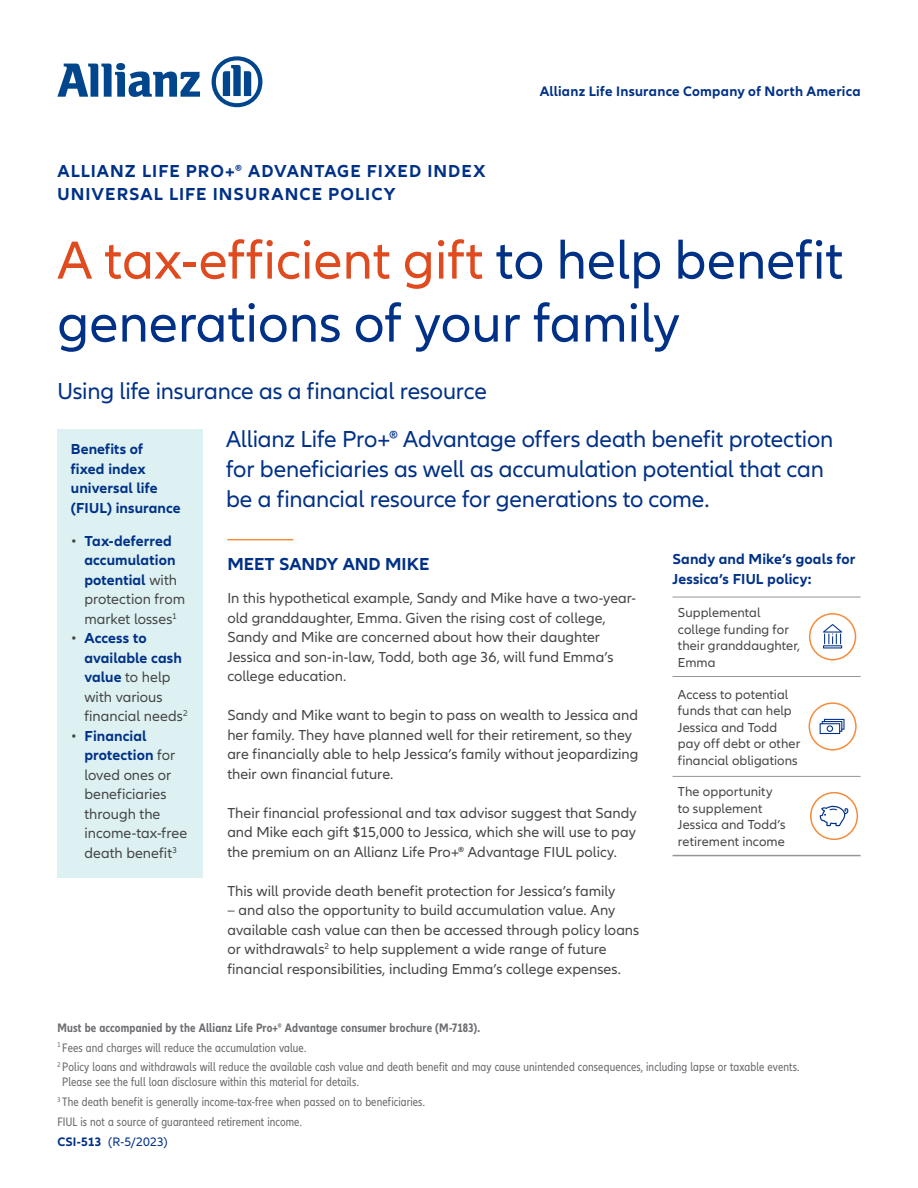
<style>
.page{position:relative;width:918px;height:1188px;background:#fff}
.page>*{position:absolute;margin:0;border:0;box-sizing:border-box;transform-origin:0 0}
.t1{font:55.5px/63px "Allianz Neo";color:#003186}
.t2{font:24px/30px "Allianz Neo";letter-spacing:-.01em;color:#003186}
.t3{font:700 18px/23.4px "Allianz Neo";letter-spacing:.055em;color:#003186}
.t4{font:700 18px "Allianz Neo";color:#003186}
.t5{font:15px/19.5px "Allianz Neo";color:#454647}
.t6{font:700 15px/19.5px "Allianz Neo";letter-spacing:.005em;color:#003186}
.t7{font:700 14.25px "Allianz Neo";letter-spacing:.015em;color:#003186}
.t8{font:13.5px/16.5px "Allianz Neo";letter-spacing:.005em;color:#454647}
.t9{font:condensed 12.75px/19.8px "Allianz Neo";letter-spacing:.01em;color:#6c6d70}
.s1{color:#df4a1e}
.s2{font-weight:400;color:#454647}
.s3{font-weight:700;color:#003186}
.s4{font-size:16.5px}
.s5{font-weight:700}
.s6{font-weight:700;font-stretch:normal;color:#003186}
.s7{font-stretch:normal;color:#003186}
</style>
<div class="page">
<svg style="left:57px;top:63px;width:143px;height:34px"></svg>
<svg style="left:212px;top:56px;width:50px;height:51px"></svg>
<div style="left:57px;top:429px;width:145px;height:449px;background:#ddf1f3"></div>
<svg style="left:227px;top:539px;width:67px;height:1px"></svg>
<svg style="left:673px;top:597px;width:188px;height:259px"></svg>
<p class="t3" style="left:57px;top:160px;width:430px">ALLIANZ LIFE PRO+® ADVANTAGE FIXED INDEX<br>UNIVERSAL LIFE INSURANCE POLICY</p>
<p class="t7" style="left:540px;top:83px;width:322px">Allianz Life Insurance Company of North America</p>
<h1 class="t1" style="left:57px;top:230px;width:787px"><span class="s1">A tax-efficient gift</span> to help benefit generations of your family</h1>
<h2 class="t2" style="left:57px;top:376px;width:431px">Using life insurance as a financial resource</h2>
<p class="t6" style="left:71px;top:440px;width:111px">Benefits of<br>fixed index universal life (FIUL) insurance</p>
<p class="t6" style="left:84px;top:531px;width:102px;text-indent:-14px"><span class="s2">•</span> Tax-deferred accumulation potential <span class="s2">with protection from market losses</span><sup>1</sup></p>
<p class="t5" style="left:84px;top:629px;width:105px;text-indent:-14px">• <span class="s3">Access to available cash value</span> to help with various financial needs<sup>2</sup></p>
<p class="t5" style="left:84px;top:726px;width:104px;text-indent:-14px">• <span class="s3">Financial protection</span> for loved ones or beneficiaries through the income-tax-free death benefit<sup>3</sup></p>
<h2 class="t2" style="left:226px;top:425px;width:609px">Allianz Life Pro+® Advantage offers death benefit protection for beneficiaries as well as accumulation potential that can be a financial resource for generations to come.</h2>
<p class="t4" style="left:227px;top:554px;width:203px">MEET SANDY AND MIKE</p>
<p class="t5" style="left:227px;top:589px;width:410px">In this hypothetical example, Sandy and Mike have a two-year&shy;old granddaughter, Emma. Given the rising cost of college, Sandy and Mike are concerned about how their daughter Jessica and son-in-law, Todd, both age 36, will fund Emma’s college education.</p>
<p class="t5" style="left:227px;top:706px;width:413px">Sandy and Mike want to begin to pass on wealth to Jessica and her family. They have planned well for their retirement, so they are financially able to help Jessica’s family without jeopardizing their own financial future.</p>
<p class="t5" style="left:227px;top:804px;width:411px;text-align:justify">Their financial professional and tax advisor suggest that Sandy and Mike each gift $15,000 to Jessica, which she will use to pay the premium on an Allianz Life Pro+<span class="s4">®</span> Advantage FIUL policy.</p>
<p class="t5" style="left:227px;top:882px;width:389px">This will provide death benefit protection for Jessica’s family</p>
<p class="t5" style="left:227px;top:901px;width:413px">– and also the opportunity to build accumulation value. Any available cash value can then be accessed through policy loans or withdrawals<sup>2</sup> to help supplement a wide range of future financial responsibilities, including Emma’s college expenses.</p>
<p class="t6" style="left:673px;top:550px;width:184px">Sandy and Mike’s goals for<br>Jessica’s FIUL policy:</p>
<p class="t8" style="left:678px;top:605px;width:124px">Supplemental college funding for their granddaughter,<br>Emma</p>
<p class="t8" style="left:678px;top:686px;width:124px">Access to potential funds that can help<br>Jessica and Todd pay off debt or other financial obligations</p>
<p class="t8" style="left:678px;top:784px;width:109px">The opportunity to supplement<br>Jessica and Todd’s retirement income</p>
<p class="t9" style="left:57px;top:1018px;width:744px"><span class="s5">Must be accompanied by the Allianz Life Pro+® Advantage consumer brochure (M-7183).<br></span><sup>1</sup> Fees and charges will reduce the accumulation value.<br><sup>2</sup> Policy loans and withdrawals will reduce the available cash value and death benefit and may cause unintended consequences, including lapse or taxable events.</p>
<p class="t9" style="left:57px;top:1073px;width:369px;text-indent:5px">Please see the full loan disclosure within this material for details.<br><sup>3</sup> The death benefit is generally income-tax-free when passed on to beneficiaries.<br>FIUL is not a source of guaranteed retirement income.<br><span class="s6">CSI-513</span> <span class="s7">(R-5/2023)</span></p>
</div>
